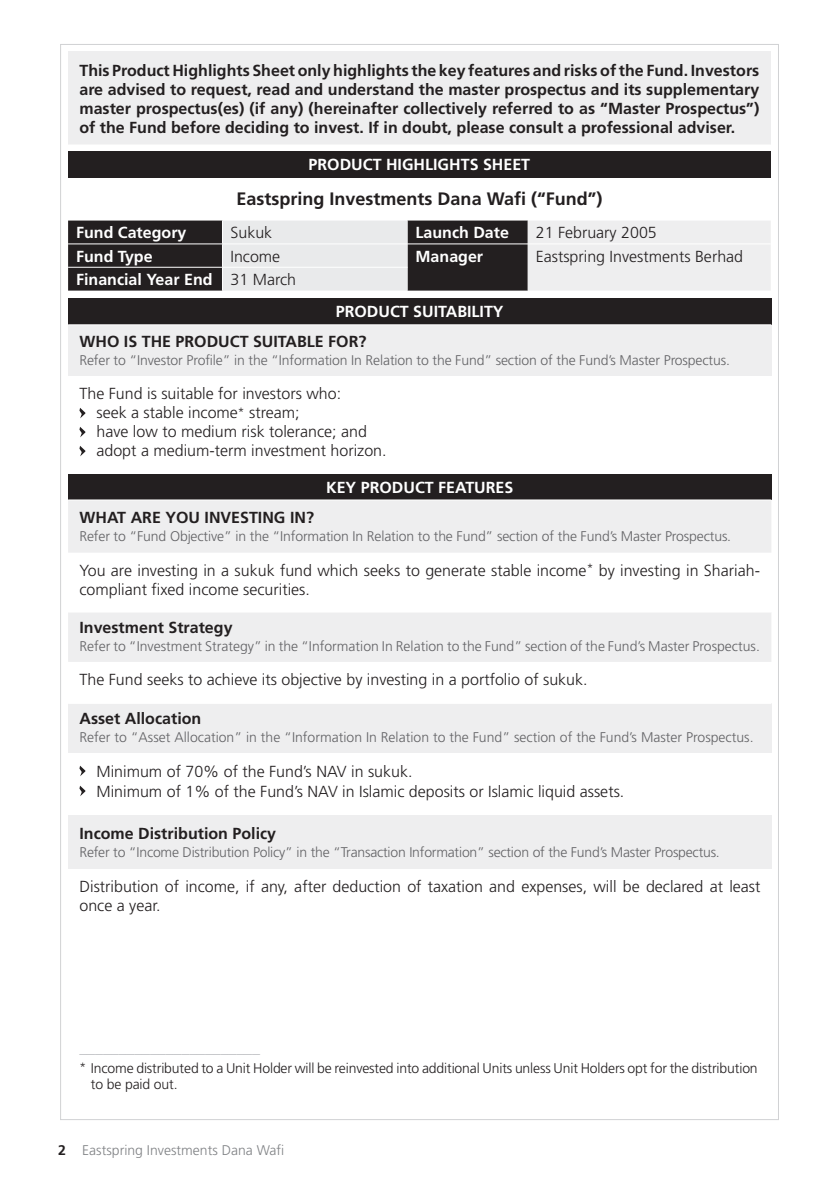
<style>
.page{position:relative;width:840px;height:1191px;background:#fff}
.page>*{position:absolute;margin:0;border:0;box-sizing:border-box;transform-origin:0 0}
.t1{font:700 18px "Frutiger";color:#231f20}
.t2{font:300 16px/19px "Frutiger";color:#231f20}
.t3{font:700 16px/19px "Frutiger";color:#231f20;text-align:justify}
.t4{font:700 16px "Frutiger";color:#fff}
.t5{font:300 16px "Frutiger";color:#bcbdc0}
.t6{font:300 14px "Frutiger";letter-spacing:-.01em;color:#636366}
.t7{font:300 14px/16px "Frutiger";letter-spacing:-.01em;color:#231f20}
.t8{font:300 14px "Frutiger";color:#808285}
.s1{font-weight:300;color:#231f20}
.s2{font-size:12px}
.s3{font-weight:700;color:#231f20}
</style>
<div class="page">
<div style="left:68px;top:51px;width:702px;height:94px;background:#eeeeef"></div>
<div style="left:68px;top:151px;width:702px;height:26px;background:#231f20"></div>
<hr style="left:68px;top:144px;width:702px;height:1px;background:#fff">
<svg style="left:68px;top:220px;width:702px;height:71px;background:#9f9e9f"></svg>
<hr style="left:407px;top:243px;width:363px;height:1px;background:#fff">
<hr style="left:68px;top:267px;width:339px;height:1px;background:#fff">
<div style="left:68px;top:298px;width:703px;height:27px;background:#231f20"></div>
<div style="left:68px;top:325px;width:703px;height:50px;background:#eeeeef"></div>
<hr style="left:68px;top:324px;width:703px;height:1px;background:#fff">
<svg style="left:79px;top:408px;width:6px;height:10px"></svg>
<svg style="left:79px;top:427px;width:6px;height:10px"></svg>
<svg style="left:79px;top:446px;width:6px;height:10px"></svg>
<div style="left:68px;top:475px;width:703px;height:25px;background:#231f20"></div>
<svg style="left:68px;top:501px;width:703px;height:161px;fill:#eeeeef"></svg>
<hr style="left:68px;top:499px;width:703px;height:1px;background:#fff">
<hr style="left:68px;top:611px;width:703px;height:1px;background:#fff">
<div style="left:68px;top:703px;width:703px;height:50px;background:#eeeeef"></div>
<hr style="left:68px;top:703px;width:703px;height:1px;background:#fff">
<svg style="left:79px;top:765px;width:6px;height:11px"></svg>
<svg style="left:79px;top:785px;width:6px;height:11px"></svg>
<div style="left:68px;top:815px;width:703px;height:54px;background:#eeeeef"></div>
<p class="t3" style="left:79px;top:62px;width:681px">This Product Highlights Sheet only highlights the key features and risks of the Fund. Investors are advised to request, read and understand the master prospectus and its supplementary master prospectus(es) (if any) (hereinafter collectively referred to as “Master Prospectus”) of the Fund before deciding to invest. If in doubt, please consult a professional adviser.</p>
<p class="t4" style="left:308px;top:158px;width:223px">PRODUCT HIGHLIGHTS SHEET</p>
<p class="t1" style="left:236px;top:191px;width:367px">Eastspring Investments Dana Wafi (“Fund”)</p>
<p class="t4" style="left:76px;top:226px;width:112px">Fund Category</p>
<p class="t2" style="left:230px;top:224px;width:43px">Sukuk</p>
<p class="t4" style="left:415px;top:226px;width:95px">Launch Date</p>
<p class="t2" style="left:535px;top:224px;width:122px">21 February 2005</p>
<p class="t4" style="left:76px;top:249px;width:78px">Fund Type</p>
<p class="t2" style="left:230px;top:248px;width:51px">Income</p>
<p class="t4" style="left:415px;top:249px;width:69px">Manager</p>
<p class="t2" style="left:535px;top:248px;width:209px">Eastspring Investments Berhad</p>
<p class="t4" style="left:76px;top:273px;width:221px">Financial Year End <span class="s1">31 March</span></p>
<p class="t4" style="left:335px;top:305px;width:169px">PRODUCT SUITABILITY</p>
<p class="t3" style="left:79px;top:333px;width:288px">WHO IS THE PRODUCT SUITABLE FOR?</p>
<p class="t6" style="left:79px;top:354px;width:651px">Refer to “Investor Profile” in the “Information In Relation to the Fund” section of the Fund’s Master Prospectus.</p>
<p class="t2" style="left:96px;top:385px;width:291px;text-indent:-17px">The Fund is suitable for investors who:<br>seek a stable income<span class="s2">*</span> stream;<br>have low to medium risk tolerance; and adopt a medium-term investment horizon.</p>
<p class="t4" style="left:326px;top:480px;width:189px">KEY PRODUCT FEATURES</p>
<p class="t3" style="left:79px;top:509px;width:236px">WHAT ARE YOU INVESTING IN?</p>
<p class="t6" style="left:79px;top:531px;width:653px">Refer to “Fund Objective” in the “Information In Relation to the Fund” section of the Fund’s Master Prospectus.</p>
<p class="t2" style="left:79px;top:562px;width:681px">You are investing in a sukuk fund which seeks to generate stable income<sup>*</sup> by investing in Shariah&shy;compliant fixed income securities.</p>
<p class="t3" style="left:79px;top:618px;width:154px">Investment Strategy</p>
<p class="t6" style="left:79px;top:640px;width:681px">Refer to “Investment Strategy” in the “Information In Relation to the Fund” section of the Fund’s Master Prospectus.</p>
<p class="t2" style="left:79px;top:671px;width:509px">The Fund seeks to achieve its objective by investing in a portfolio of sukuk.</p>
<p class="t3" style="left:79px;top:710px;width:123px">Asset Allocation</p>
<p class="t6" style="left:79px;top:731px;width:675px">Refer to “Asset Allocation” in the “Information In Relation to the Fund” section of the Fund’s Master Prospectus.</p>
<p class="t2" style="left:96px;top:763px;width:529px;line-height:20px">Minimum of 70% of the Fund’s NAV in sukuk.<br>Minimum of 1% of the Fund’s NAV in Islamic deposits or Islamic liquid assets.</p>
<p class="t3" style="left:79px;top:825px;width:198px">Income Distribution Policy</p>
<p class="t6" style="left:79px;top:846px;width:641px">Refer to “Income Distribution Policy” in the “Transaction Information” section of the Fund’s Master Prospectus.</p>
<p class="t2" style="left:79px;top:878px;width:682px">Distribution of income, if any, after deduction of taxation and expenses, will be declared at least once a year.</p>
<p class="t5" style="left:79px;top:1040px;width:182px">_______________________</p>
<p class="t7" style="left:91px;top:1061px;width:668px;text-indent:-11px"><span class="s2">*</span> Income distributed to a Unit Holder will be reinvested into additional Units unless Unit Holders opt for the distribution to be paid out.</p>
<p class="t8" style="left:58px;top:1144px;width:227px"><span class="s3">2</span> Eastspring Investments Dana Wafi</p>
</div>
